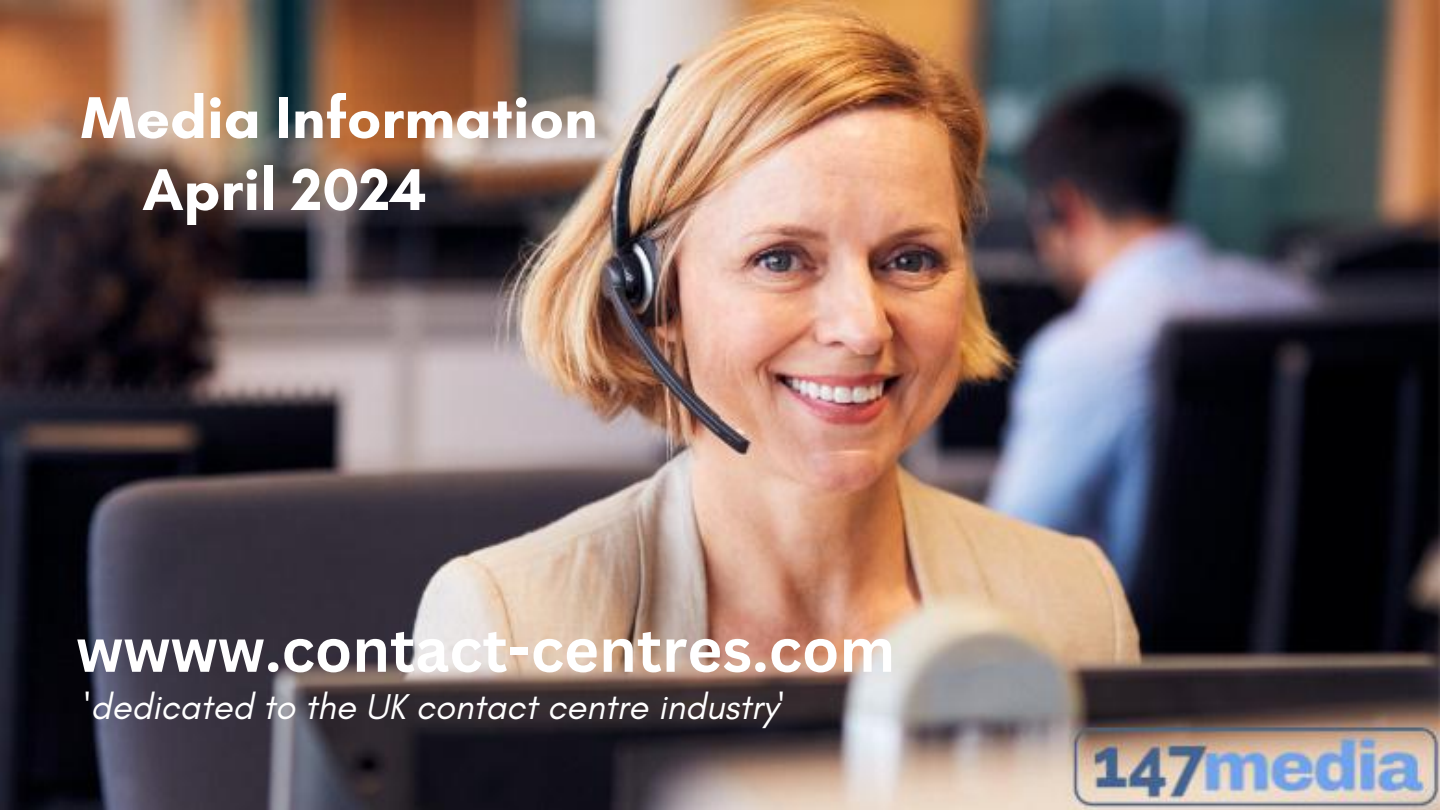
<style>
.page{position:relative;width:1440px;height:810px;background:#fff}
.page>*{position:absolute;margin:0;border:0;box-sizing:border-box;transform-origin:0 0}
.t1{font:700 60px "Glacial Indifference";color:#fff}
.t2{font:700 60px "Canva Sans";color:#fff}
.t3{font:italic 36.6px "Glacial Indifference";color:#fff}
</style>
<div class="page">
<img style="left:0;top:0;width:1440px;height:810px">
<h1 class="t1" style="left:81px;top:81px;width:518px">Media Information</h1>
<h1 class="t1" style="left:142px;top:153px;width:286px">April 2024</h1>
<h1 class="t2" style="left:76px;top:608px;width:821px">wwww.contact-centres.com</h1>
<p class="t3" style="left:84px;top:684px;width:702px">'dedicated to the UK contact centre industry'</p>
</div>
